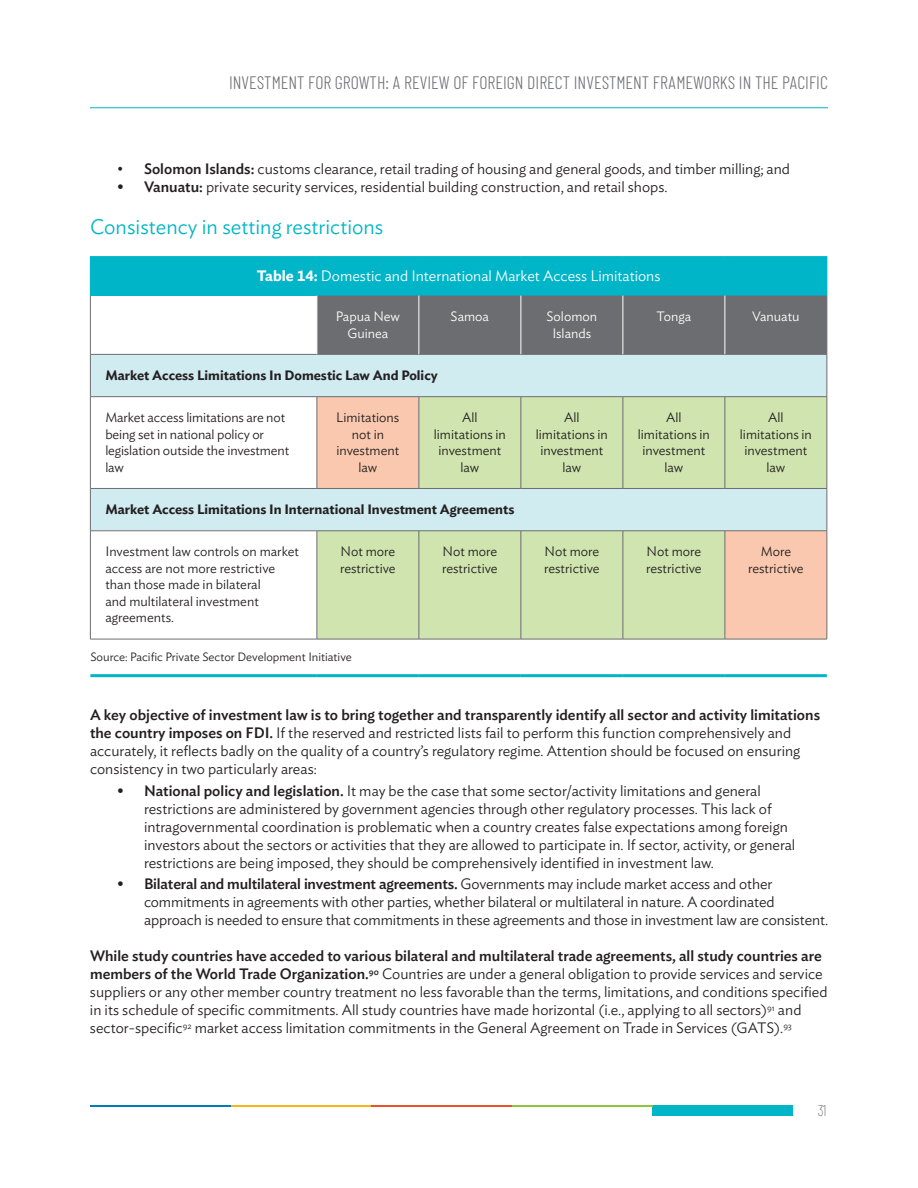
<style>
.page{position:relative;width:918px;height:1188px;background:#fff}
.page>*{position:absolute;margin:0;border:0;box-sizing:border-box;transform-origin:0 0}
.t1{font:300 21px "Ideal Sans";color:#00b5c8}
.t2{font:300 18px "Barlow Condensed";color:#6c6d70}
.t3{font:300 15px/18px "Ideal Sans";color:#231f20}
.t4{font:300 15px "Ideal Sans";color:#fff}
.t5{font:200 15px "Barlow Condensed";color:#6c6d70}
.t6{font:300 13.5px/16.5px "Ideal Sans";color:#231f20}
.t7{font:600 13.5px "Ideal Sans";color:#231f20}
.t8{font:300 13.5px/16.5px "Ideal Sans";color:#fff;text-align:center}
.t9{font:300 12px "Ideal Sans";color:#231f20}
.s1{font-weight:500}
.s2{font-weight:600}
</style>
<div class="page">
<hr style="left:90px;top:107px;width:738px;height:1px;background:#00b5c8">
<div style="left:653px;top:1105px;width:140px;height:11px;background:#00b5c8"></div>
<hr style="left:371px;top:1105px;width:141px;height:2px;background:#ea512a">
<hr style="left:231px;top:1105px;width:140px;height:2px;background:#fbb416">
<hr style="left:90px;top:1105px;width:141px;height:2px;background:#007cb6">
<hr style="left:512px;top:1105px;width:141px;height:2px;background:#8bc63e">
<div style="left:90px;top:257px;width:737px;height:39px;background:#00b5c8"></div>
<div style="left:318px;top:296px;width:509px;height:58px;background:#6c6d70"></div>
<svg style="left:91px;top:355px;width:736px;height:176px;fill:#d1ecf1"></svg>
<svg style="left:317px;top:397px;width:510px;height:242px;background:#d5dfb8"></svg>
<hr style="left:90px;top:256px;width:227px;height:1px;background:#00b5c8">
<hr style="left:317px;top:256px;width:102px;height:1px;background:#00b5c8">
<hr style="left:419px;top:256px;width:102px;height:1px;background:#00b5c8">
<hr style="left:521px;top:256px;width:102px;height:1px;background:#00b5c8">
<hr style="left:623px;top:256px;width:102px;height:1px;background:#00b5c8">
<hr style="left:725px;top:256px;width:102px;height:1px;background:#00b5c8">
<hr style="left:90px;top:674px;width:227px;height:3px;background:#00b5c8">
<hr style="left:317px;top:674px;width:102px;height:3px;background:#00b5c8">
<hr style="left:419px;top:674px;width:102px;height:3px;background:#00b5c8">
<hr style="left:521px;top:674px;width:102px;height:3px;background:#00b5c8">
<hr style="left:623px;top:674px;width:102px;height:3px;background:#00b5c8">
<hr style="left:725px;top:674px;width:102px;height:3px;background:#00b5c8">
<hr style="left:90px;top:296px;width:1px;height:58px;background:#6c6d70">
<hr style="left:827px;top:296px;width:1px;height:58px;background:#6c6d70">
<hr style="left:90px;top:354px;width:227px;height:1px;background:#6c6d70">
<hr style="left:90px;top:355px;width:1px;height:41px;background:#6c6d70">
<hr style="left:317px;top:354px;width:102px;height:1px;background:#6c6d70">
<hr style="left:419px;top:354px;width:102px;height:1px;background:#6c6d70">
<hr style="left:521px;top:354px;width:102px;height:1px;background:#6c6d70">
<hr style="left:623px;top:354px;width:102px;height:1px;background:#6c6d70">
<hr style="left:725px;top:354px;width:102px;height:1px;background:#6c6d70">
<hr style="left:827px;top:355px;width:1px;height:41px;background:#6c6d70">
<hr style="left:90px;top:396px;width:227px;height:1px;background:#6c6d70">
<hr style="left:90px;top:397px;width:1px;height:91px;background:#6c6d70">
<hr style="left:317px;top:396px;width:102px;height:1px;background:#6c6d70">
<hr style="left:317px;top:397px;width:1px;height:91px;background:#6c6d70">
<hr style="left:419px;top:396px;width:102px;height:1px;background:#6c6d70">
<hr style="left:419px;top:397px;width:1px;height:91px;background:#6c6d70">
<hr style="left:521px;top:396px;width:102px;height:1px;background:#6c6d70">
<hr style="left:521px;top:397px;width:1px;height:91px;background:#6c6d70">
<hr style="left:623px;top:396px;width:102px;height:1px;background:#6c6d70">
<hr style="left:623px;top:397px;width:1px;height:91px;background:#6c6d70">
<hr style="left:725px;top:396px;width:102px;height:1px;background:#6c6d70">
<hr style="left:725px;top:397px;width:1px;height:91px;background:#6c6d70">
<hr style="left:827px;top:397px;width:1px;height:91px;background:#6c6d70">
<hr style="left:90px;top:488px;width:227px;height:1px;background:#6c6d70">
<hr style="left:90px;top:489px;width:1px;height:42px;background:#6c6d70">
<hr style="left:317px;top:488px;width:102px;height:1px;background:#6c6d70">
<hr style="left:419px;top:488px;width:102px;height:1px;background:#6c6d70">
<hr style="left:521px;top:488px;width:102px;height:1px;background:#6c6d70">
<hr style="left:623px;top:488px;width:102px;height:1px;background:#6c6d70">
<hr style="left:725px;top:488px;width:102px;height:1px;background:#6c6d70">
<hr style="left:827px;top:489px;width:1px;height:42px;background:#6c6d70">
<hr style="left:90px;top:531px;width:227px;height:1px;background:#6c6d70">
<hr style="left:90px;top:531px;width:1px;height:108px;background:#6c6d70">
<hr style="left:317px;top:531px;width:102px;height:1px;background:#6c6d70">
<hr style="left:317px;top:531px;width:1px;height:108px;background:#6c6d70">
<hr style="left:419px;top:531px;width:102px;height:1px;background:#6c6d70">
<hr style="left:419px;top:531px;width:1px;height:108px;background:#6c6d70">
<hr style="left:521px;top:531px;width:102px;height:1px;background:#6c6d70">
<hr style="left:521px;top:531px;width:1px;height:108px;background:#6c6d70">
<hr style="left:623px;top:531px;width:102px;height:1px;background:#6c6d70">
<hr style="left:623px;top:531px;width:1px;height:108px;background:#6c6d70">
<hr style="left:725px;top:531px;width:102px;height:1px;background:#6c6d70">
<hr style="left:725px;top:531px;width:1px;height:108px;background:#6c6d70">
<hr style="left:827px;top:531px;width:1px;height:108px;background:#6c6d70">
<hr style="left:90px;top:639px;width:227px;height:1px;background:#6c6d70">
<hr style="left:317px;top:639px;width:102px;height:1px;background:#6c6d70">
<hr style="left:419px;top:639px;width:102px;height:1px;background:#6c6d70">
<hr style="left:521px;top:639px;width:102px;height:1px;background:#6c6d70">
<hr style="left:623px;top:639px;width:102px;height:1px;background:#6c6d70">
<hr style="left:725px;top:639px;width:102px;height:1px;background:#6c6d70">
<hr style="left:419px;top:296px;width:1px;height:58px;background:#fff">
<hr style="left:521px;top:296px;width:1px;height:58px;background:#fff">
<hr style="left:623px;top:296px;width:1px;height:58px;background:#fff">
<hr style="left:725px;top:296px;width:1px;height:58px;background:#fff">
<p class="t2" style="left:229px;top:72px;width:600px">INVESTMENT FOR GROWTH: A REVIEW OF FOREIGN DIRECT INVESTMENT FRAMEWORKS IN THE PACIFIC</p>
<p class="t3" style="left:117px;top:158px;width:675px">• <span class="s1">Solomon Islands:</span> customs clearance, retail trading of housing and general goods, and timber milling; and</p>
<p class="t3" style="left:117px;top:176px;width:552px"><span class="s1">• Vanuatu:</span> private security services, residential building construction, and retail shops.</p>
<h1 class="t1" style="left:90px;top:211px;width:295px">Consistency in setting restrictions</h1>
<p class="t4" style="left:257px;top:264px;width:405px"><span class="s2">Table 14:</span> Domestic and International Market Access Limitations</p>
<p class="t8" style="left:336px;top:307px;width:66px">Papua New<br>Guinea</p>
<p class="t8" style="left:451px;top:307px;width:40px">Samoa</p>
<p class="t8" style="left:547px;top:307px;width:52px">Solomon<br>Islands</p>
<p class="t8" style="left:657px;top:307px;width:36px">Tonga</p>
<p class="t8" style="left:752px;top:307px;width:49px">Vanuatu</p>
<p class="t7" style="left:105px;top:365px;width:334px">Market Access Limitations In Domestic Law And Policy</p>
<p class="t6" style="left:105px;top:408px;width:185px">Market access limitations are not being set in national policy or legislation outside the investment law</p>
<p class="t6" style="left:336px;top:408px;width:65px;text-align:center">Limitations not in investment law</p>
<p class="t6" style="left:434px;top:408px;width:73px;text-align:center">All limitations in investment law</p>
<p class="t6" style="left:536px;top:408px;width:73px;text-align:center">All limitations in investment law</p>
<p class="t6" style="left:638px;top:408px;width:73px;text-align:center">All limitations in investment law</p>
<p class="t6" style="left:740px;top:408px;width:73px;text-align:center">All limitations in investment law</p>
<p class="t7" style="left:105px;top:499px;width:410px">Market Access Limitations In International Investment Agreements</p>
<p class="t6" style="left:105px;top:542px;width:195px">Investment law controls on market access are not more restrictive than those made in bilateral<br>and multilateral investment agreements.</p>
<p class="t6" style="left:340px;top:542px;width:57px">Not more restrictive</p>
<p class="t6" style="left:442px;top:542px;width:57px">Not more restrictive</p>
<p class="t6" style="left:544px;top:542px;width:57px">Not more restrictive</p>
<p class="t6" style="left:646px;top:542px;width:57px">Not more restrictive</p>
<p class="t6" style="left:748px;top:542px;width:57px;text-align:center">More restrictive</p>
<p class="t9" style="left:90px;top:647px;width:263px">Source: Pacific Private Sector Development Initiative</p>
<p class="t3" style="left:90px;top:704px;width:732px"><span class="s1">A key objective of investment law is to bring together and transparently identify all sector and activity limitations the country imposes on FDI.</span> If the reserved and restricted lists fail to perform this function comprehensively and accurately, it reflects badly on the quality of a country’s regulatory regime. Attention should be focused on ensuring consistency in two particularly areas:</p>
<p class="t3" style="left:144px;top:781px;width:653px;text-indent:-27px"><span class="s1">• National policy and legislation.</span> It may be the case that some sector/activity limitations and general restrictions are administered by government agencies through other regulatory processes. This lack of intragovernmental coordination is problematic when a country creates false expectations among foreign investors about the sectors or activities that they are allowed to participate in. If sector, activity, or general restrictions are being imposed, they should be comprehensively identified in investment law.</p>
<p class="t3" style="left:144px;top:874px;width:686px;text-indent:-27px"><span class="s1">• Bilateral and multilateral investment agreements.</span> Governments may include market access and other commitments in agreements with other parties, whether bilateral or multilateral in nature. A coordinated approach is needed to ensure that commitments in these agreements and those in investment law are consistent.</p>
<p class="t3" style="left:90px;top:946px;width:739px"><span class="s1">While study countries have acceded to various bilateral and multilateral trade agreements, all study countries are members of the World Trade Organization.</span><sup>90</sup> Countries are under a general obligation to provide services and service suppliers or any other member country treatment no less favorable than the terms, limitations, and conditions specified in its schedule of specific commitments. All study countries have made horizontal (i.e., applying to all sectors)<sup>91</sup> and sector-specific<sup>92</sup> market access limitation commitments in the General Agreement on Trade in Services (GATS).<sup>93</sup></p>
<p class="t5" style="left:818px;top:1100px;width:10px">31</p>
</div>
